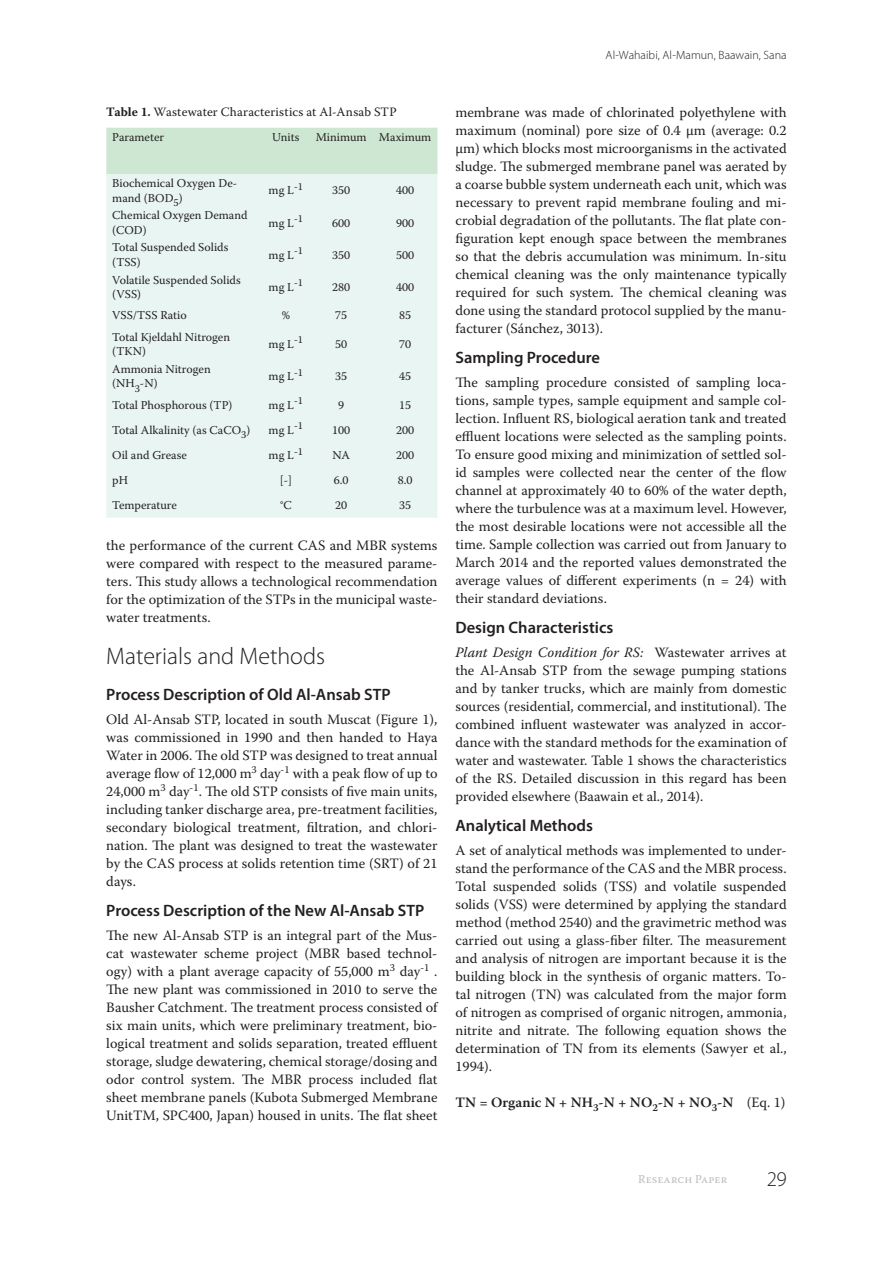
<style>
.page{position:relative;width:893px;height:1263px;background:#fff}
.page>*{position:absolute;margin:0;border:0;box-sizing:border-box;transform-origin:0 0}
.Heading1{font:300 24px "Myriad Pro";color:#231f20}
.Folio{font:300 21px "Myriad Pro";color:#231f20}
.Heading2{font:600 16.5px "Myriad Pro";color:#231f20}
.Body_NoIndent{font:14.25px/18px "Warnock Pro";color:#231f20;text-align:justify}
.Body{font:14.25px/18px "Warnock Pro";letter-spacing:.005em;color:#231f20;text-align:justify}
.Body_NoIndent-2{font:600 14.25px "Warnock Pro";letter-spacing:.005em;color:#231f20}
.t1{font:12.75px "Warnock Pro";letter-spacing:.02em;color:#231f20}
.TableCellLeft{font:12px/14.2px "Warnock Pro";color:#231f20}
.Headers{font:300 12px "Myriad Pro";letter-spacing:.005em;color:#231f20}
.FooterName{font:12px "Warnock Pro";letter-spacing:.01em;color:#bcbdc0}
.s1{font-weight:700}
.s2{font-style:italic}
.s3{font-weight:400}
</style>
<div class="page">
<div style="left:106px;top:128px;width:331px;height:46px;background:#cee7d3"></div>
<div style="left:106px;top:174px;width:331px;height:344px;background:#e9f5f2"></div>
<p class="Headers" style="left:606px;top:47px;width:183px">Al-Wahaibi, Al-Mamun, Baawain, Sana</p>
<p class="t1" style="left:106px;top:104px;width:292px"><span class="s1">Table 1.</span> Wastewater Characteristics at Al-Ansab STP</p>
<p class="TableCellLeft" style="left:112px;top:130px;width:53px">Parameter</p>
<p class="TableCellLeft" style="left:272px;top:130px;width:29px">Units</p>
<p class="TableCellLeft" style="left:316px;top:130px;width:52px">Minimum</p>
<p class="TableCellLeft" style="left:379px;top:130px;width:54px">Maximum</p>
<p class="TableCellLeft" style="left:112px;top:176px;width:126px">Biochemical Oxygen De&shy;mand (BOD<sub>5</sub>)</p>
<p class="TableCellLeft" style="left:269px;top:183px;width:36px">mg L<sup>-1</sup></p>
<p class="TableCellLeft" style="left:332px;top:183px;width:20px">350</p>
<p class="TableCellLeft" style="left:396px;top:183px;width:20px">400</p>
<p class="TableCellLeft" style="left:112px;top:208px;width:137px">Chemical Oxygen Demand (COD)</p>
<p class="TableCellLeft" style="left:269px;top:215px;width:36px">mg L<sup>-1</sup></p>
<p class="TableCellLeft" style="left:332px;top:215px;width:20px">600</p>
<p class="TableCellLeft" style="left:396px;top:215px;width:20px">900</p>
<p class="TableCellLeft" style="left:112px;top:240px;width:118px">Total Suspended Solids (TSS)</p>
<p class="TableCellLeft" style="left:269px;top:247px;width:36px">mg L<sup>-1</sup></p>
<p class="TableCellLeft" style="left:332px;top:247px;width:20px">350</p>
<p class="TableCellLeft" style="left:396px;top:247px;width:20px">500</p>
<p class="TableCellLeft" style="left:112px;top:272px;width:130px">Volatile Suspended Solids (VSS)</p>
<p class="TableCellLeft" style="left:269px;top:279px;width:36px">mg L<sup>-1</sup></p>
<p class="TableCellLeft" style="left:332px;top:279px;width:20px">280</p>
<p class="TableCellLeft" style="left:396px;top:279px;width:20px">400</p>
<p class="TableCellLeft" style="left:112px;top:308px;width:76px">VSS/TSS Ratio</p>
<p class="TableCellLeft" style="left:282px;top:308px;width:10px">%</p>
<p class="TableCellLeft" style="left:335px;top:308px;width:14px">75</p>
<p class="TableCellLeft" style="left:399px;top:308px;width:14px">85</p>
<p class="TableCellLeft" style="left:112px;top:330px;width:119px">Total Kjeldahl Nitrogen (TKN)</p>
<p class="TableCellLeft" style="left:269px;top:337px;width:36px">mg L<sup>-1</sup></p>
<p class="TableCellLeft" style="left:335px;top:337px;width:14px">50</p>
<p class="TableCellLeft" style="left:399px;top:337px;width:14px">70</p>
<p class="TableCellLeft" style="left:112px;top:362px;width:100px">Ammonia Nitrogen (NH<sub>3</sub>-N)</p>
<p class="TableCellLeft" style="left:269px;top:369px;width:36px">mg L<sup>-1</sup></p>
<p class="TableCellLeft" style="left:335px;top:369px;width:14px">35</p>
<p class="TableCellLeft" style="left:399px;top:369px;width:14px">45</p>
<p class="TableCellLeft" style="left:112px;top:397px;width:122px">Total Phosphorous (TP)</p>
<p class="TableCellLeft" style="left:269px;top:397px;width:36px">mg L<sup>-1</sup></p>
<p class="TableCellLeft" style="left:338px;top:397px;width:8px">9</p>
<p class="TableCellLeft" style="left:399px;top:397px;width:14px">15</p>
<p class="TableCellLeft" style="left:112px;top:423px;width:140px">Total Alkalinity (as CaCO<sub>3</sub>)</p>
<p class="TableCellLeft" style="left:269px;top:423px;width:36px">mg L<sup>-1</sup></p>
<p class="TableCellLeft" style="left:332px;top:423px;width:20px">100</p>
<p class="TableCellLeft" style="left:396px;top:423px;width:20px">200</p>
<p class="TableCellLeft" style="left:112px;top:448px;width:76px">Oil and Grease</p>
<p class="TableCellLeft" style="left:269px;top:448px;width:36px">mg L<sup>-1</sup></p>
<p class="TableCellLeft" style="left:332px;top:448px;width:19px">NA</p>
<p class="TableCellLeft" style="left:396px;top:448px;width:20px">200</p>
<p class="TableCellLeft" style="left:112px;top:473px;width:17px">pH</p>
<p class="TableCellLeft" style="left:280px;top:473px;width:14px">[-]</p>
<p class="TableCellLeft" style="left:334px;top:473px;width:16px">6.0</p>
<p class="TableCellLeft" style="left:398px;top:473px;width:16px">8.0</p>
<p class="TableCellLeft" style="left:112px;top:498px;width:66px">Temperature</p>
<p class="TableCellLeft" style="left:280px;top:498px;width:13px">°C</p>
<p class="TableCellLeft" style="left:335px;top:498px;width:14px">20</p>
<p class="TableCellLeft" style="left:399px;top:498px;width:14px">35</p>
<p class="Body" style="left:106px;top:536px;width:333px">the performance of the current CAS and MBR systems were compared with respect to the measured parame&shy;ters. This study allows a technological recommendation for the optimization of the STPs in the municipal waste&shy;water treatments.</p>
<p class="Heading1" style="left:106px;top:641px;width:220px">Materials and Methods</p>
<p class="Heading2" style="left:106px;top:684px;width:286px">Process Description of Old Al-Ansab STP</p>
<p class="Body_NoIndent" style="left:106px;top:710px;width:333px">Old Al-Ansab STP, located in south Muscat (Figure 1), was commissioned in 1990 and then handed to Haya Water in 2006. The old STP was designed to treat annual average flow of 12,000 m<sup>3</sup> day<sup>-1</sup> with a peak flow of up to 24,000 m<sup>3</sup> day<sup>-1</sup>. The old STP consists of five main units, including tanker discharge area, pre-treatment facilities, secondary biological treatment, filtration, and chlori&shy;nation. The plant was designed to treat the wastewater by the CAS process at solids retention time (SRT) of 21 days.</p>
<p class="Heading2" style="left:106px;top:900px;width:319px">Process Description of the New Al-Ansab STP</p>
<p class="Body_NoIndent" style="left:106px;top:926px;width:334px">The new Al-Ansab STP is an integral part of the Mus&shy;cat wastewater scheme project (MBR based technol&shy;ogy) with a plant average capacity of 55,000 m<sup>3</sup> day<sup>-1</sup> .<br>The new plant was commissioned in 2010 to serve the Bausher Catchment. The treatment process consisted of six main units, which were preliminary treatment, bio&shy;logical treatment and solids separation, treated effluent storage, sludge dewatering, chemical storage/dosing and odor control system. The MBR process included flat sheet membrane panels (Kubota Submerged Membrane UnitTM, SPC400, Japan) housed in units. The flat sheet</p>
<p class="Body_NoIndent" style="left:455px;top:103px;width:333px">membrane was made of chlorinated polyethylene with maximum (nominal) pore size of 0.4 μm (average: 0.2 μm) which blocks most microorganisms in the activated sludge. The submerged membrane panel was aerated by a coarse bubble system underneath each unit, which was necessary to prevent rapid membrane fouling and mi&shy;crobial degradation of the pollutants. The flat plate con&shy;figuration kept enough space between the membranes so that the debris accumulation was minimum. In-situ chemical cleaning was the only maintenance typically required for such system. The chemical cleaning was done using the standard protocol supplied by the manu&shy;facturer (Sánchez, 3013).</p>
<p class="Heading2" style="left:455px;top:347px;width:146px">Sampling Procedure</p>
<p class="Body_NoIndent" style="left:455px;top:373px;width:333px">The sampling procedure consisted of sampling loca&shy;tions, sample types, sample equipment and sample col&shy;lection. Influent RS, biological aeration tank and treated effluent locations were selected as the sampling points.<br>To ensure good mixing and minimization of settled sol&shy;id samples were collected near the center of the flow channel at approximately 40 to 60% of the water depth, where the turbulence was at a maximum level. However, the most desirable locations were not accessible all the time. Sample collection was carried out from January to March 2014 and the reported values demonstrated the average values of different experiments (n = 24) with their standard deviations.</p>
<p class="Heading2" style="left:455px;top:617px;width:159px">Design Characteristics</p>
<p class="Body_NoIndent" style="left:455px;top:643px;width:334px"><span class="s2">Plant Design Condition for RS:</span> Wastewater arrives at the Al-Ansab STP from the sewage pumping stations and by tanker trucks, which are mainly from domestic sources (residential, commercial, and institutional). The combined influent wastewater was analyzed in accor&shy;dance with the standard methods for the examination of water and wastewater. Table 1 shows the characteristics of the RS. Detailed discussion in this regard has been provided elsewhere (Baawain et al., 2014).</p>
<p class="Heading2" style="left:455px;top:815px;width:139px">Analytical Methods</p>
<p class="Body_NoIndent" style="left:455px;top:841px;width:333px">A set of analytical methods was implemented to under&shy;stand the performance of the CAS and the MBR process.<br>Total suspended solids (TSS) and volatile suspended solids (VSS) were determined by applying the standard method (method 2540) and the gravimetric method was carried out using a glass-fiber filter. The measurement and analysis of nitrogen are important because it is the building block in the synthesis of organic matters. To&shy;tal nitrogen (TN) was calculated from the major form of nitrogen as comprised of organic nitrogen, ammonia, nitrite and nitrate. The following equation shows the determination of TN from its elements (Sawyer et al., 1994).</p>
<p class="Body_NoIndent-2" style="left:455px;top:1094px;width:332px">TN = Organic N + NH<sub>3</sub>-N + NO<sub>2</sub>-N + NO<sub>3</sub>-N <span class="s3">(Eq. 1)</span></p>
<p class="FooterName" style="left:638px;top:1172px;width:91px">Research Paper</p>
<p class="Folio" style="left:767px;top:1167px;width:21px">29</p>
</div>
